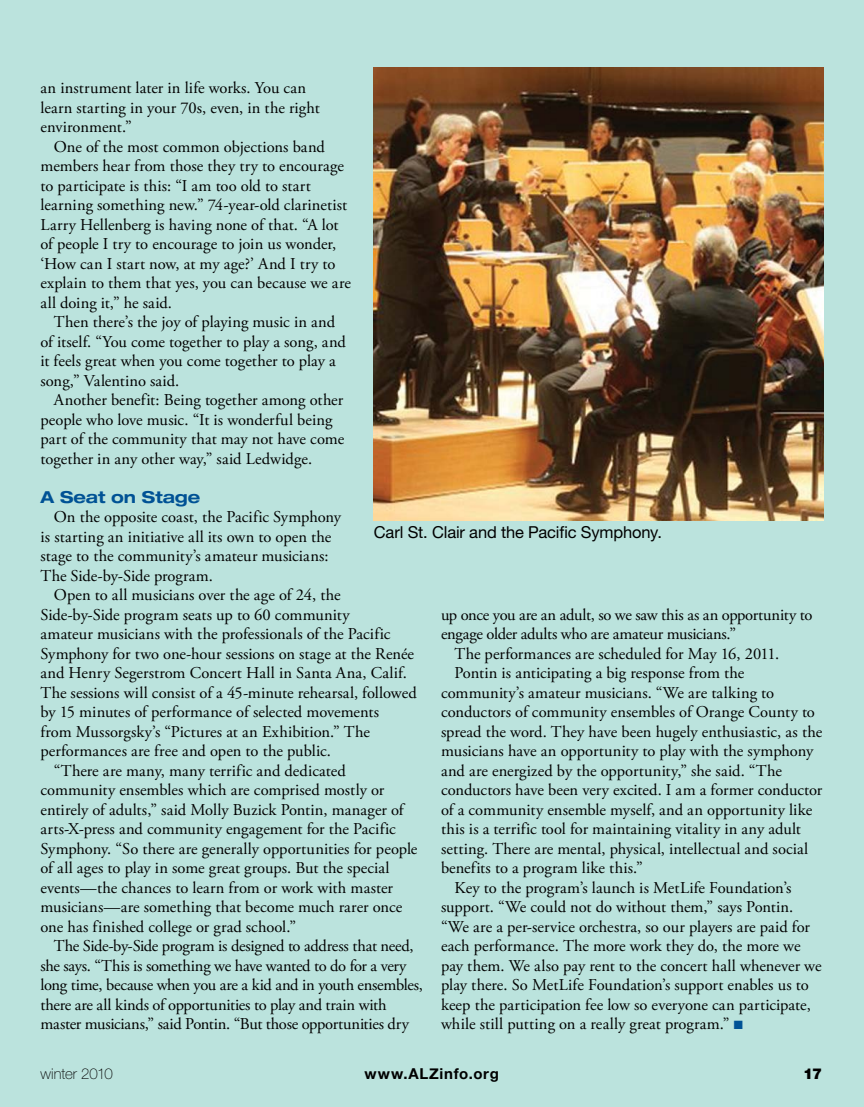
<style>
.page{position:relative;width:864px;height:1107px;background:#bbe3dd}
.page>*{position:absolute;margin:0;border:0;box-sizing:border-box;transform-origin:0 0}
.t1{font:16.5px/19.5px "Adobe Garamond Pro";color:#000}
.t2{font:16.5px "Adobe Garamond Pro";letter-spacing:-.02em;color:#000}
.t3{font:16.5px "Helvetica Neue";letter-spacing:-.01em;color:#000}
.t4{font:700 expanded 16.5px "Helvetica Neue";letter-spacing:-.005em;color:#005295}
.t5{font:700 15px "Helvetica Neue";letter-spacing:.045em;color:#000}
.t6{font:100 15px "Helvetica Neue";letter-spacing:-.01em;color:#000}
.t7{font:900 15px "Helvetica Neue";color:#000}
.s1{color:#005295}
</style>
<div class="page">
<img style="left:374px;top:68px;width:450px;height:452px">
<p class="t1" style="left:40px;top:79px;width:281px">an instrument later in life works. You can learn starting in your 70s, even, in the right environment.”</p>
<p class="t1" style="left:40px;top:137px;width:312px;text-indent:13px">One of the most common objections band members hear from those they try to encourage to participate is this: “I am too old to start learning something new.” 74-year-old clarinetist Larry Hellenberg is having none of that. “A lot of people I try to encourage to join us wonder, ‘How can I start now, at my age?’ And I try to explain to them that yes, you can because we are all doing it,” he said.</p>
<p class="t1" style="left:40px;top:313px;width:307px;text-indent:13px">Then there’s the joy of playing music in and of itself. “You come together to play a song, and it feels great when you come together to play a song,” Valentino said.</p>
<p class="t1" style="left:40px;top:391px;width:305px;text-indent:13px">Another benefit: Being together among other people who love music. “It is wonderful being part of the community that may not have come together in any other way,” said Ledwidge.</p>
<p class="t4" style="left:40px;top:486px;width:161px">A Seat on Stage</p>
<p class="t1" style="left:40px;top:508px;width:302px;text-indent:13px">On the opposite coast, the Pacific Symphony is starting an initiative all its own to open the stage to the community’s amateur musicians:<br>The Side-by-Side program.</p>
<p class="t1" style="left:54px;top:586px;width:288px">Open to all musicians over the age of 24, the</p>
<p class="t1" style="left:40px;top:605px;width:311px">Side-by-Side program seats up to 60 community</p>
<p class="t1" style="left:40px;top:625px;width:352px">amateur musicians with the professionals of the Pacific</p>
<p class="t1" style="left:40px;top:644px;width:375px">Symphony for two one-hour sessions on stage at the Renée</p>
<p class="t1" style="left:40px;top:664px;width:368px">and Henry Segerstrom Concert Hall in Santa Ana, Calif.</p>
<p class="t1" style="left:40px;top:683px;width:378px">The sessions will consist of a 45-minute rehearsal, followed</p>
<p class="t1" style="left:40px;top:703px;width:340px">by 15 minutes of performance of selected movements</p>
<p class="t1" style="left:40px;top:722px;width:331px">from Mussorgsky’s “Pictures at an Exhibition.” The</p>
<p class="t1" style="left:40px;top:742px;width:292px">performances are free and open to the public.</p>
<p class="t1" style="left:54px;top:761px;width:293px">“There are many, many terrific and dedicated</p>
<p class="t1" style="left:40px;top:781px;width:345px">community ensembles which are comprised mostly or</p>
<p class="t1" style="left:40px;top:800px;width:365px">entirely of adults,” said Molly Buzick Pontin, manager of</p>
<p class="t1" style="left:40px;top:820px;width:357px">arts-X-press and community engagement for the Pacific</p>
<p class="t1" style="left:40px;top:839px;width:378px">Symphony. “So there are generally opportunities for people</p>
<p class="t1" style="left:40px;top:859px;width:351px">of all ages to play in some great groups. But the special</p>
<p class="t1" style="left:40px;top:878px;width:354px">events—the chances to learn from or work with master</p>
<p class="t1" style="left:40px;top:898px;width:363px">musicians—are something that become much rarer once</p>
<p class="t1" style="left:40px;top:917px;width:257px">one has finished college or grad school.”</p>
<p class="t2" style="left:54px;top:936px;width:361px">The Side-by-Side program is designed to address that need,</p>
<p class="t2" style="left:40px;top:956px;width:367px">she says. “This is something we have wanted to do for a very</p>
<p class="t2" style="left:40px;top:975px;width:384px">long time, because when you are a kid and in youth ensembles,</p>
<p class="t1" style="left:40px;top:995px;width:348px">there are all kinds of opportunities to play and train with</p>
<p class="t1" style="left:40px;top:1015px;width:370px">master musicians,” said Pontin. “But those opportunities dry</p>
<p class="t3" style="left:374px;top:523px;width:290px">Carl St. Clair and the Pacific Symphony.</p>
<p class="t1" style="left:441px;top:605px;width:373px">up once you are an adult, so we saw this as an opportunity to</p>
<p class="t1" style="left:441px;top:625px;width:297px">engage older adults who are amateur musicians.”</p>
<p class="t1" style="left:455px;top:644px;width:326px">The performances are scheduled for May 16, 2011.</p>
<p class="t1" style="left:455px;top:664px;width:292px">Pontin is anticipating a big response from the</p>
<p class="t1" style="left:441px;top:683px;width:335px">community’s amateur musicians. “We are talking to</p>
<p class="t1" style="left:441px;top:703px;width:375px">conductors of community ensembles of Orange County to</p>
<p class="t1" style="left:441px;top:722px;width:383px">spread the word. They have been hugely enthusiastic, as the</p>
<p class="t1" style="left:441px;top:742px;width:374px">musicians have an opportunity to play with the symphony</p>
<p class="t1" style="left:441px;top:761px;width:342px">and are energized by the opportunity,” she said. “The</p>
<p class="t1" style="left:441px;top:781px;width:383px">conductors have been very excited. I am a former conductor</p>
<p class="t1" style="left:441px;top:800px;width:373px">of a community ensemble myself, and an opportunity like</p>
<p class="t1" style="left:441px;top:820px;width:362px">this is a terrific tool for maintaining vitality in any adult</p>
<p class="t1" style="left:441px;top:839px;width:369px">setting. There are mental, physical, intellectual and social</p>
<p class="t1" style="left:441px;top:859px;width:203px">benefits to a program like this.”</p>
<p class="t1" style="left:455px;top:878px;width:339px">Key to the program’s launch is MetLife Foundation’s</p>
<p class="t1" style="left:441px;top:898px;width:354px">support. “We could not do without them,” says Pontin.</p>
<p class="t1" style="left:441px;top:917px;width:370px">“We are a per-service orchestra, so our players are paid for</p>
<p class="t1" style="left:441px;top:937px;width:361px">each performance. The more work they do, the more we</p>
<p class="t1" style="left:441px;top:956px;width:382px">pay them. We also pay rent to the concert hall whenever we</p>
<p class="t1" style="left:441px;top:976px;width:369px">play there. So MetLife Foundation’s support enables us to</p>
<p class="t1" style="left:441px;top:995px;width:371px">keep the participation fee low so everyone can participate,</p>
<p class="t1" style="left:441px;top:1015px;width:303px">while still putting on a really great program.” <span class="s1">■</span></p>
<p class="t6" style="left:40px;top:1065px;width:74px">winter 2010</p>
<p class="t5" style="left:365px;top:1064px;width:136px">www.ALZinfo.org</p>
<p class="t7" style="left:803px;top:1065px;width:20px">17</p>
</div>
